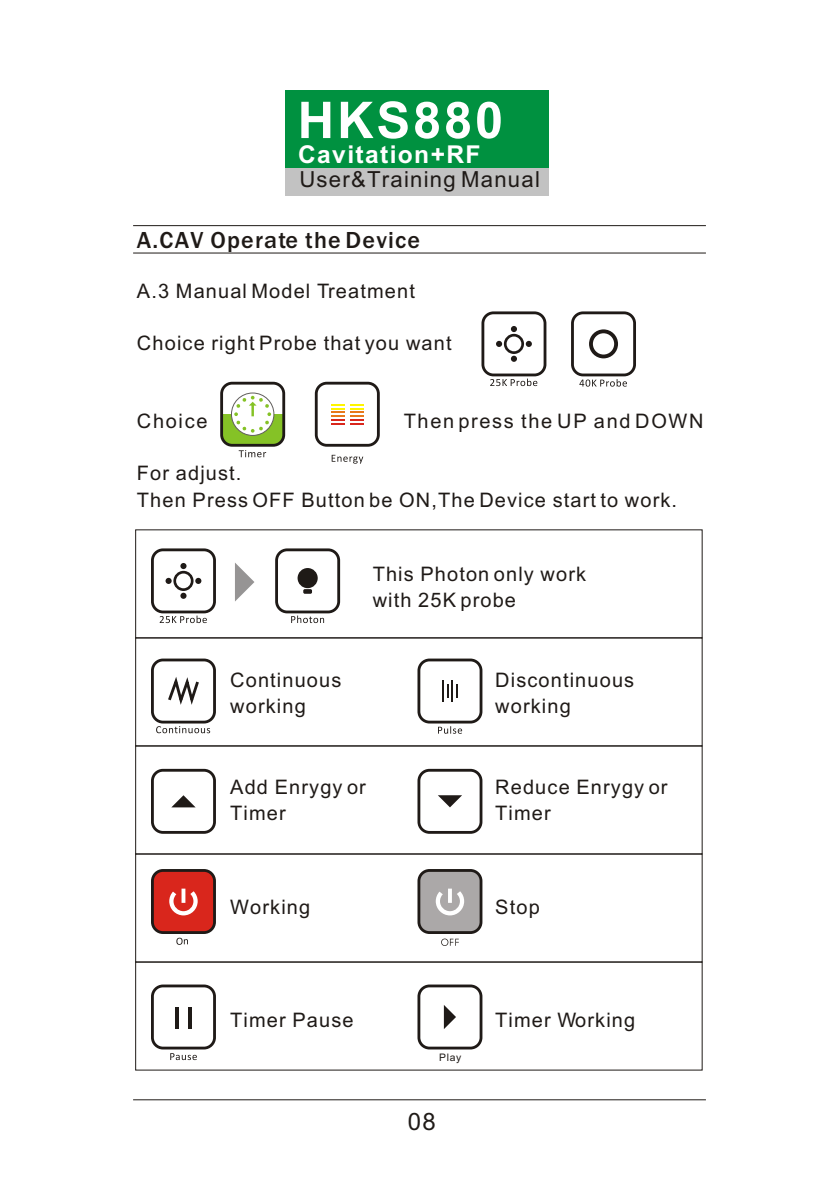
<style>
.page{position:relative;width:840px;height:1192px;background:#fff}
.page>*{position:absolute;margin:0;border:0;box-sizing:border-box;transform-origin:0 0}
.t1{font:700 50.6px "Arial";letter-spacing:.055em;color:#fff}
.t2{font:700 24.6px "Arial";letter-spacing:.055em;color:#fff}
.t3{font:500 24px "Franklin Gothic";letter-spacing:.05em;color:#1f1a17}
.t4{font:24px "Arial";color:#1f1a17}
.t5{font:22.2px "Arial";letter-spacing:.055em;color:#1f1a17}
.t6{font:20px/26px "Arial";letter-spacing:.055em;color:#1f1a17}
.t7{font:20px "Arial";letter-spacing:.085em;color:#1f1a17}
.t8{font:10.4px "Arial";color:#1f1a17}
</style>
<div class="page">
<hr style="left:133px;top:225px;width:573px;height:1px;background:#1f1a17">
<hr style="left:133px;top:253px;width:573px;height:1px;background:#1f1a17">
<hr style="left:133px;top:1099px;width:573px;height:1px;background:#1f1a17">
<svg style="left:239px;top:450px;width:27px;height:7px"></svg>
<div style="left:222px;top:414px;width:62px;height:31px;background:#85c226"></div>
<div style="left:220px;top:382px;width:65px;height:65px;border:3px solid #1f1a17;border-radius:11px"></div>
<svg style="left:231px;top:393px;width:43px;height:43px"></svg>
<svg style="left:234px;top:396px;width:37px;height:37px"></svg>
<div style="left:315px;top:382px;width:65px;height:65px;border:3px solid #1f1a17;border-radius:11px"></div>
<svg style="left:350px;top:404px;width:14px;height:21px"></svg>
<svg style="left:331px;top:404px;width:13px;height:21px"></svg>
<svg style="left:332px;top:455px;width:31px;height:9px"></svg>
<svg style="left:579px;top:379px;width:48px;height:8px"></svg>
<div style="left:571px;top:311px;width:65px;height:65px;border:3px solid #1f1a17;border-radius:11px"></div>
<svg style="left:589px;top:329px;width:29px;height:29px"></svg>
<svg style="left:490px;top:379px;width:47px;height:7px"></svg>
<div style="left:481px;top:311px;width:65px;height:65px;border:3px solid #1f1a17;border-radius:11px"></div>
<svg style="left:496px;top:326px;width:36px;height:36px"></svg>
<svg style="left:291px;top:616px;width:33px;height:7px"></svg>
<div style="left:275px;top:548px;width:65px;height:65px;border:3px solid #1f1a17;border-radius:11px"></div>
<div style="left:298px;top:568px;width:20px;height:20px;background:#1f1a17;border-radius:50%"></div>
<div style="left:303px;top:589px;width:9px;height:5px;background:#1f1a17;border-radius:2px"></div>
<svg style="left:160px;top:616px;width:47px;height:7px"></svg>
<div style="left:151px;top:548px;width:65px;height:65px;border:3px solid #1f1a17;border-radius:11px"></div>
<div style="left:180px;top:563px;width:7px;height:6px;background:#1f1a17;border-radius:50%"></div>
<div style="left:180px;top:593px;width:7px;height:6px;background:#1f1a17;border-radius:50%"></div>
<svg style="left:166px;top:571px;width:35px;height:20px"></svg>
<div style="left:151px;top:769px;width:65px;height:65px;border:3px solid #1f1a17;border-radius:11px"></div>
<svg style="left:172px;top:795px;width:23px;height:12px"></svg>
<div style="left:417px;top:769px;width:65px;height:65px;border:3px solid #1f1a17;border-radius:11px"></div>
<svg style="left:438px;top:795px;width:24px;height:12px"></svg>
<svg style="left:156px;top:726px;width:54px;height:7px"></svg>
<div style="left:151px;top:659px;width:65px;height:65px;border:3px solid #1f1a17;border-radius:11px"></div>
<svg style="left:168px;top:677px;width:31px;height:28px"></svg>
<svg style="left:438px;top:726px;width:24px;height:8px"></svg>
<div style="left:417px;top:659px;width:65px;height:65px;border:3px solid #1f1a17;border-radius:11px"></div>
<hr style="left:442px;top:680px;width:2px;height:22px;background:#1f1a17">
<svg style="left:447px;top:684px;width:1px;height:14px"></svg>
<hr style="left:451px;top:680px;width:2px;height:22px;background:#1f1a17">
<svg style="left:456px;top:684px;width:2px;height:14px"></svg>
<div style="left:151px;top:869px;width:65px;height:65px;background:#d9261c;border:3px solid #1f1a17;border-radius:11px"></div>
<svg style="left:169px;top:889px;width:29px;height:26px"></svg>
<svg style="left:176px;top:938px;width:12px;height:7px"></svg>
<div style="left:417px;top:985px;width:65px;height:64px;border:3px solid #1f1a17;border-radius:11px"></div>
<svg style="left:444px;top:1005px;width:12px;height:24px"></svg>
<div style="left:417px;top:869px;width:65px;height:65px;background:#aba8a8;border:3px solid #1f1a17;border-radius:11px"></div>
<svg style="left:436px;top:889px;width:28px;height:26px"></svg>
<svg style="left:441px;top:939px;width:18px;height:7px"></svg>
<svg style="left:170px;top:1053px;width:27px;height:7px"></svg>
<div style="left:151px;top:985px;width:65px;height:64px;border:3px solid #1f1a17;border-radius:11px"></div>
<hr style="left:175px;top:1007px;width:4px;height:21px;background:#1f1a17">
<hr style="left:188px;top:1007px;width:4px;height:21px;background:#1f1a17">
<div style="left:135px;top:530px;width:567px;height:108px;border:1px solid #1f1a17"></div>
<div style="left:135px;top:638px;width:567px;height:108px;border:1px solid #1f1a17"></div>
<div style="left:135px;top:746px;width:567px;height:108px;border:1px solid #1f1a17"></div>
<div style="left:135px;top:854px;width:567px;height:108px;border:1px solid #1f1a17"></div>
<div style="left:135px;top:962px;width:567px;height:108px;border:1px solid #1f1a17"></div>
<svg style="left:235px;top:563px;width:19px;height:39px"></svg>
<div style="left:286px;top:90px;width:263px;height:78px;background:#009140"></div>
<div style="left:286px;top:168px;width:263px;height:27px;background:#c2c2c2"></div>
<h1 class="t1" style="left:298px;top:101px;width:207px">HKS880</h1>
<p class="t5" style="left:299px;top:171px;width:242px">User&amp;Training Manual</p>
<p class="t2" style="left:298px;top:145px;width:184px">Cavitation+RF</p>
<p class="t3" style="left:137px;top:232px;width:285px">A.CAV Operate the Device</p>
<p class="t6" style="left:137px;top:280px;width:279px">A.3 Manual Model Treatment</p>
<p class="t6" style="left:137px;top:332px;width:316px">Choice right Probe that you want</p>
<p class="t6" style="left:137px;top:410px;width:72px">Choice</p>
<p class="t7" style="left:404px;top:414px;width:301px">Then press the UP and DOWN</p>
<p class="t6" style="left:137px;top:462px;width:542px">For adjust.<br>Then Press OFF Button be ON,The Device start to work.</p>
<p class="t6" style="left:373px;top:563px;width:215px">This Photon only work with 25K probe</p>
<p class="t6" style="left:230px;top:669px;width:113px">Continuous working</p>
<p class="t6" style="left:495px;top:669px;width:140px">Discontinuous working</p>
<p class="t6" style="left:230px;top:775px;width:137px">Add Enrygy or<br>Timer</p>
<p class="t6" style="left:495px;top:775px;width:174px">Reduce Enrygy or<br>Timer</p>
<p class="t6" style="left:230px;top:896px;width:82px">Working</p>
<p class="t6" style="left:495px;top:896px;width:46px">Stop</p>
<p class="t6" style="left:230px;top:1009px;width:125px">Timer Pause</p>
<p class="t6" style="left:495px;top:1009px;width:142px">Timer Working</p>
<p class="t8" style="left:439px;top:1053px;width:23px">Play</p>
<p class="t4" style="left:408px;top:1112px;width:30px">08</p>
</div>
